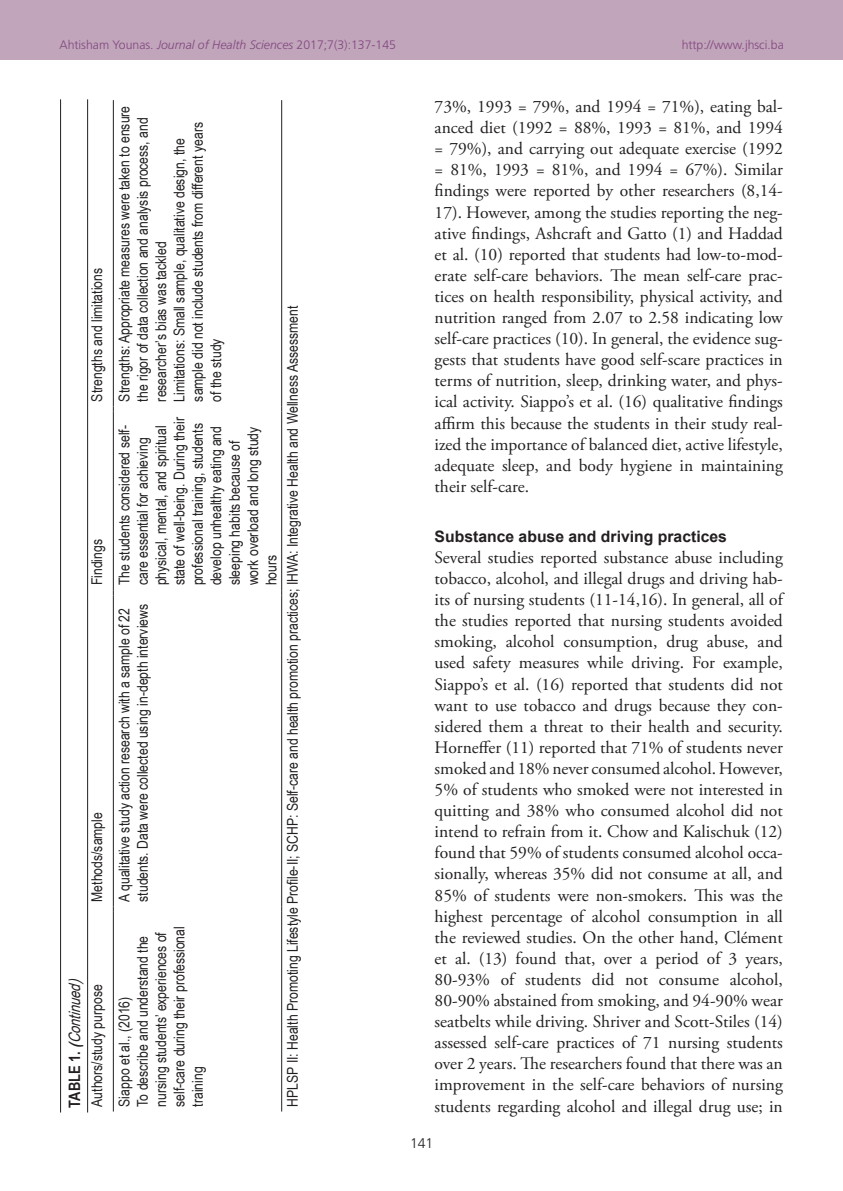
<style>
.page{position:relative;width:843px;height:1191px;background:#fff}
.page>*{position:absolute;margin:0;border:0;box-sizing:border-box;transform-origin:0 0}
.TX{font:17.5px/21.2px "Adobe Garamond Pro";color:#231f20;text-align:justify}
.t1{font:700 15.75px "Arial";color:#231f20}
.TT{font:italic 15.75px "Arial Narrow";color:#231f20}
.TBL{font:14.88px/18.4px "Arial Narrow";color:#231f20}
.TFN{font:14.88px "Arial Narrow";color:#231f20}
.TCH{font:14.88px "Arial Narrow";color:#231f20}
.t2{font:300 14px "Frutiger CE";color:#231f20}
.t3{font:300 12.25px "Frutiger CE";color:#82467e}
.s1{font-style:italic}
.s2{font-weight:700;font-style:normal}
.s3{font-weight:700}
</style>
<div class="page">
<div style="left:0;top:0;width:843px;height:60px;background:#c0a5bb"></div>
<hr style="left:281px;top:912px;width:1px;height:199px;background:#231f20">
<hr style="left:281px;top:595px;width:1px;height:311px;background:#231f20">
<hr style="left:281px;top:412px;width:1px;height:178px;background:#231f20">
<hr style="left:281px;top:100px;width:1px;height:306px;background:#231f20">
<hr style="left:113px;top:912px;width:1px;height:199px;background:#231f20">
<hr style="left:113px;top:595px;width:1px;height:311px;background:#231f20">
<hr style="left:113px;top:412px;width:1px;height:178px;background:#231f20">
<hr style="left:113px;top:100px;width:1px;height:306px;background:#231f20">
<hr style="left:60px;top:99px;width:1px;height:1013px;background:#231f20">
<hr style="left:87px;top:99px;width:1px;height:1013px;background:#231f20">
<p class="t3" style="left:60px;top:37px;width:338px">Ahtisham Younas. <span class="s1">Journal of Health Sciences</span> 2017;7(3):137-145</p>
<p class="t3" style="left:682px;top:37px;width:104px">http://www.jhsci.ba</p>
<p class="TCH" style="left:86px;top:401px;width:135px;rotate:-90deg">Strengths and limitations</p>
<p class="TCH" style="left:86px;top:585px;width:48px;rotate:-90deg">Findings</p>
<p class="TCH" style="left:86px;top:902px;width:91px;rotate:-90deg">Methods/sample</p>
<p class="TT" style="left:63px;top:1107px;width:135px;rotate:-90deg"><span class="s2">TA B L E 1 .</span> <span class="s3">(</span>Continued)</p>
<p class="TCH" style="left:86px;top:1106px;width:124px;rotate:-90deg">Authors/study purpose</p>
<p class="TBL" style="left:114px;top:401px;width:297px;rotate:-90deg">Strengths: Appropriate measures were taken to ensure the rigor of data collection and analysis process, and researcher’s bias was tackled</p>
<p class="TBL" style="left:170px;top:401px;width:281px;rotate:-90deg">Limitations: Small sample, qualitative design, the sample did not include students from different years of the study</p>
<p class="TBL" style="left:114px;top:585px;width:170px;rotate:-90deg">The students considered self&shy;care essential for achieving physical, mental, and spiritual state of well-being. During their professional training, students develop unhealthy eating and sleeping habits because of work overload and long study hours</p>
<p class="TBL" style="left:114px;top:902px;width:299px;rotate:-90deg">A qualitative study action research with a sample of 22 students. Data were collected using in-depth interviews</p>
<p class="TBL" style="left:133px;top:1106px;width:182px;rotate:-90deg">To describe and understand the nursing students’ experiences of self-care during their professional training</p>
<p class="TBL" style="left:114px;top:1106px;width:111px;rotate:-90deg">Siappo et al., (2016)</p>
<p class="TFN" style="left:282px;top:1106px;width:802px;rotate:-90deg">HPLSP II: Health Promoting Lifestyle Profile-II; SCHP: Self-care and health promotion practices; IHWA: Integrative Health and Wellness Assessment</p>
<p class="TX" style="left:435px;top:97px;width:350px">73%, 1993 = 79%, and 1994 = 71%), eating bal&shy;anced diet (1992 = 88%, 1993 = 81%, and 1994 = 79%), and carrying out adequate exercise (1992 = 81%, 1993 = 81%, and 1994 = 67%). Similar findings were reported by other researchers (8,14- 17). However, among the studies reporting the neg&shy;ative findings, Ashcraft and Gatto (1) and Haddad et al. (10) reported that students had low-to-mod&shy;erate self-care behaviors. The mean self-care prac&shy;tices on health responsibility, physical activity, and nutrition ranged from 2.07 to 2.58 indicating low self-care practices (10). In general, the evidence sug&shy;gests that students have good self-scare practices in terms of nutrition, sleep, drinking water, and phys&shy;ical activity. Siappo’s et al. (16) qualitative findings affirm this because the students in their study real&shy;ized the importance of balanced diet, active lifestyle, adequate sleep, and body hygiene in maintaining their self-care.</p>
<h2 class="t1" style="left:435px;top:526px;width:294px">Substance abuse and driving practices</h2>
<p class="TX" style="left:435px;top:547px;width:350px">Several studies reported substance abuse including tobacco, alcohol, and illegal drugs and driving hab&shy;its of nursing students (11-14,16). In general, all of the studies reported that nursing students avoided smoking, alcohol consumption, drug abuse, and used safety measures while driving. For example, Siappo’s et al. (16) reported that students did not want to use tobacco and drugs because they con&shy;sidered them a threat to their health and security.<br>Horneffer (11) reported that 71% of students never smoked and 18% never consumed alcohol. However, 5% of students who smoked were not interested in quitting and 38% who consumed alcohol did not intend to refrain from it. Chow and Kalischuk (12) found that 59% of students consumed alcohol occa&shy;sionally, whereas 35% did not consume at all, and 85% of students were non-smokers. This was the highest percentage of alcohol consumption in all the reviewed studies. On the other hand, Clément et al. (13) found that, over a period of 3 years, 80-93% of students did not consume alcohol, 80-90% abstained from smoking, and 94-90% wear seatbelts while driving. Shriver and Scott-Stiles (14) assessed self-care practices of 71 nursing students over 2 years. The researchers found that there was an improvement in the self-care behaviors of nursing students regarding alcohol and illegal drug use; in</p>
<p class="t2" style="left:410px;top:1134px;width:25px">141</p>
</div>
